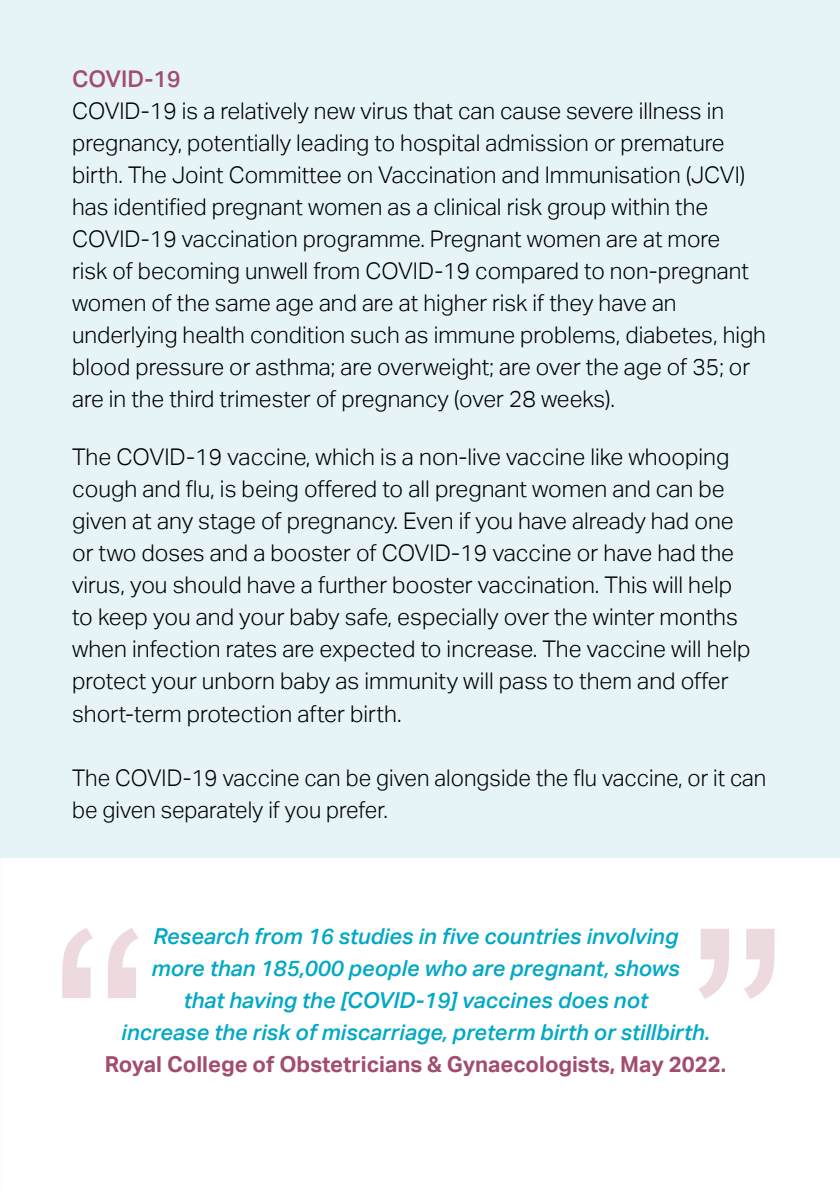
<style>
.page{position:relative;width:840px;height:1191px;background:#fff}
.page>*{position:absolute;margin:0;border:0;box-sizing:border-box;transform-origin:0 0}
.t1{font:300px "Arial";color:#eddadf}
.t2{font:300 23px/32px "Aktiv Grotesk";color:#000}
.t3{font:500 23px "Aktiv Grotesk";color:#a24c6e}
.t4{font:italic 500 22px/32px "Aktiv Grotesk";color:#00a9c5;text-align:center}
.t5{font:700 22px "Aktiv Grotesk";color:#a24c6e}
</style>
<div class="page">
<div style="left:0;top:0;width:839px;height:857px;background:#e6f4f7"></div>
<p class="t3" style="left:72px;top:66px;width:110px">COVID-19</p>
<p class="t2" style="left:72px;top:95px;width:695px">COVID-19 is a relatively new virus that can cause severe illness in pregnancy, potentially leading to hospital admission or premature birth. The Joint Committee on Vaccination and Immunisation (JCVI) has identified pregnant women as a clinical risk group within the COVID-19 vaccination programme. Pregnant women are at more<br>risk of becoming unwell from COVID-19 compared to non-pregnant women of the same age and are at higher risk if they have an underlying health condition such as immune problems, diabetes, high blood pressure or asthma; are overweight; are over the age of 35; or are in the third trimester of pregnancy (over 28 weeks).</p>
<p class="t2" style="left:72px;top:441px;width:679px">The COVID-19 vaccine, which is a non-live vaccine like whooping cough and flu, is being offered to all pregnant women and can be given at any stage of pregnancy. Even if you have already had one or two doses and a booster of COVID-19 vaccine or have had the virus, you should have a further booster vaccination. This will help to keep you and your baby safe, especially over the winter months when infection rates are expected to increase. The vaccine will help protect your unborn baby as immunity will pass to them and offer short-term protection after birth.</p>
<p class="t2" style="left:72px;top:761px;width:695px">The COVID-19 vaccine can be given alongside the flu vaccine, or it can be given separately if you prefer.</p>
<h1 class="t1" style="left:687px;top:844px;width:101px">ˮ</h1>
<h1 class="t1" style="left:149px;top:1083px;width:101px;rotate:-180deg">ˮ</h1>
<p class="t4" style="left:121px;top:920px;width:589px">Research from 16 studies in five countries involving<br>more than 185,000 people who are pregnant, shows<br>that having the [COVID-19] vaccines does not<br>increase the risk of miscarriage, preterm birth or stillbirth.</p>
<p class="t5" style="left:105px;top:1052px;width:622px">Royal College of Obstetricians &amp; Gynaecologists, May 2022.</p>
</div>
